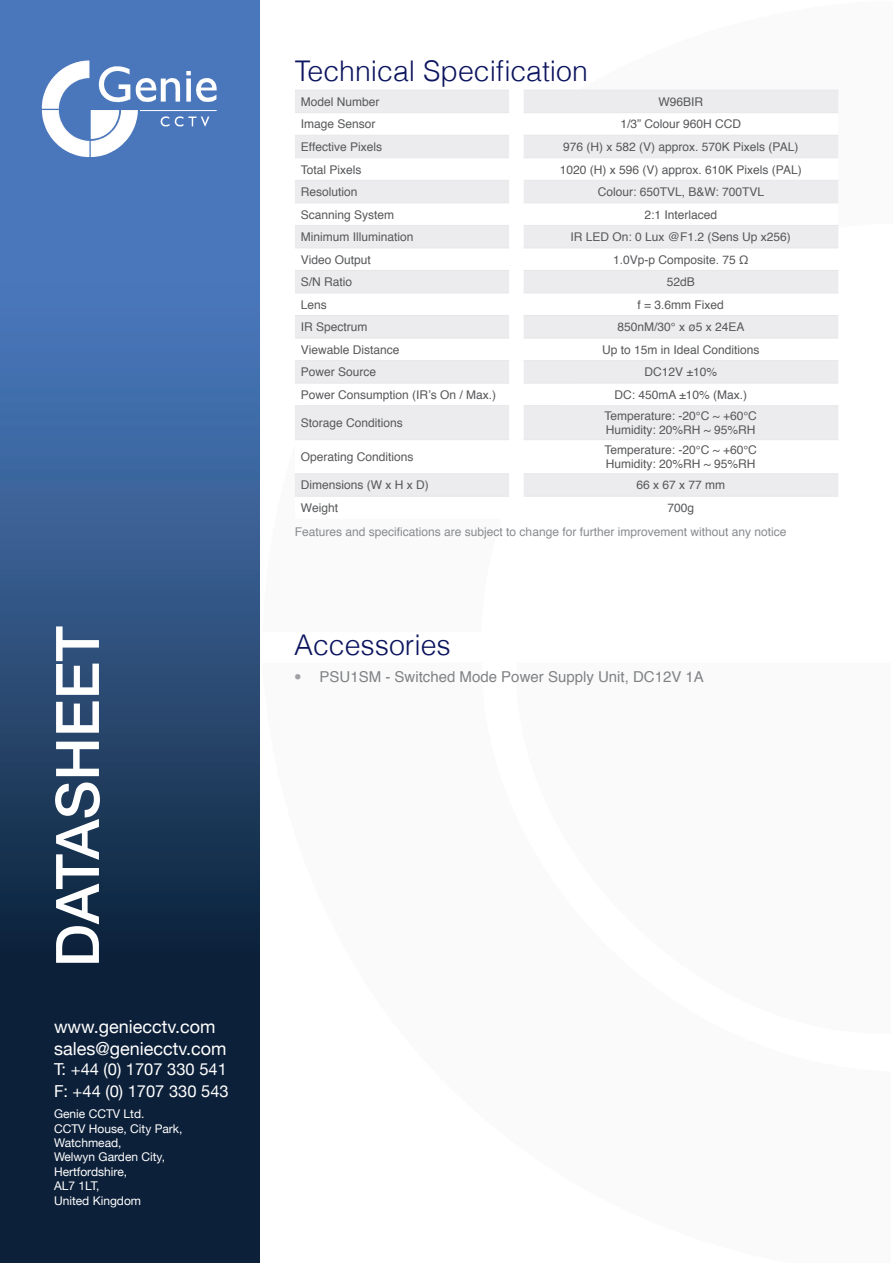
<style>
.page{position:relative;width:893px;height:1263px;background:#fff}
.page>*{position:absolute;margin:0;border:0;box-sizing:border-box;transform-origin:0 0}
.t1{font:500 60px "Helvetica Neue";color:#fff}
.Sub_Headers{font:300 28.5px "Helvetica";color:#0b145e}
.t2{font:18px/21.6px "Helvetica Neue";color:#fff}
.t3{font:16.5px/21.6px "Helvetica Neue";color:#fff}
.t4{font:15px "Helvetica";color:#808285}
.Tech_Spec_Text_CENTR{font:12px "Helvetica";color:#57585a}
.Tech_Spec_Text_LEFT{font:12px "Helvetica";color:#57585a}
.t5{font:12px/14.4px "Helvetica Neue";color:#fff}
.t6{font:12px "Helvetica";color:#888c8f}
.s1{font-family:"Helvetica Neue";color:#a0a1a5}
</style>
<div class="page">
<svg style="left:0;top:0;width:260px;height:1263px;background:#2e4f7c"></svg>
<img style="left:42px;top:60px;width:73px;height:49px">
<div style="left:295px;top:91px;width:543px;height:21px;background:#ececee"></div>
<svg style="left:295px;top:136px;width:543px;height:360px;fill:#ececee"></svg>
<hr style="left:295px;top:90px;width:214px;height:1px;background:#e6e7e9">
<hr style="left:523px;top:90px;width:315px;height:1px;background:#e6e7e9">
<hr style="left:295px;top:112px;width:214px;height:1px;background:#e6e7e9">
<hr style="left:523px;top:112px;width:315px;height:1px;background:#e6e7e9">
<hr style="left:295px;top:135px;width:214px;height:1px;background:#e6e7e9">
<hr style="left:523px;top:135px;width:315px;height:1px;background:#e6e7e9">
<hr style="left:295px;top:157px;width:214px;height:1px;background:#e6e7e9">
<hr style="left:523px;top:157px;width:315px;height:1px;background:#e6e7e9">
<hr style="left:295px;top:180px;width:214px;height:1px;background:#e6e7e9">
<hr style="left:523px;top:180px;width:315px;height:1px;background:#e6e7e9">
<hr style="left:295px;top:203px;width:214px;height:1px;background:#e6e7e9">
<hr style="left:523px;top:203px;width:315px;height:1px;background:#e6e7e9">
<hr style="left:295px;top:225px;width:214px;height:1px;background:#e6e7e9">
<hr style="left:523px;top:225px;width:315px;height:1px;background:#e6e7e9">
<hr style="left:295px;top:248px;width:214px;height:1px;background:#e6e7e9">
<hr style="left:523px;top:248px;width:315px;height:1px;background:#e6e7e9">
<hr style="left:295px;top:270px;width:214px;height:1px;background:#e6e7e9">
<hr style="left:523px;top:270px;width:315px;height:1px;background:#e6e7e9">
<hr style="left:295px;top:293px;width:214px;height:1px;background:#e6e7e9">
<hr style="left:523px;top:293px;width:315px;height:1px;background:#e6e7e9">
<hr style="left:295px;top:315px;width:214px;height:1px;background:#e6e7e9">
<hr style="left:523px;top:315px;width:315px;height:1px;background:#e6e7e9">
<hr style="left:295px;top:338px;width:214px;height:1px;background:#e6e7e9">
<hr style="left:523px;top:338px;width:315px;height:1px;background:#e6e7e9">
<hr style="left:295px;top:360px;width:214px;height:1px;background:#e6e7e9">
<hr style="left:523px;top:360px;width:315px;height:1px;background:#e6e7e9">
<hr style="left:295px;top:383px;width:214px;height:1px;background:#e6e7e9">
<hr style="left:523px;top:383px;width:315px;height:1px;background:#e6e7e9">
<hr style="left:295px;top:405px;width:214px;height:1px;background:#e6e7e9">
<hr style="left:523px;top:405px;width:315px;height:1px;background:#e6e7e9">
<hr style="left:295px;top:439px;width:214px;height:1px;background:#e6e7e9">
<hr style="left:523px;top:439px;width:315px;height:1px;background:#e6e7e9">
<hr style="left:295px;top:473px;width:214px;height:1px;background:#e6e7e9">
<hr style="left:523px;top:473px;width:315px;height:1px;background:#e6e7e9">
<hr style="left:295px;top:496px;width:214px;height:1px;background:#e6e7e9">
<hr style="left:523px;top:496px;width:315px;height:1px;background:#e6e7e9">
<svg style="left:509px;top:90px;width:15px;height:407px"></svg>
<p class="t1" style="left:29px;top:967px;width:343px;rotate:-90deg">DATASHEET</p>
<h3 class="t2" style="left:54px;top:1015px;width:174px">www.geniecctv.com sales@geniecctv.com</h3>
<h3 class="t3" style="left:54px;top:1057px;width:176px">T: +44 (0) 1707 330 541<br>F: +44 (0) 1707 330 543</h3>
<p class="t5" style="left:54px;top:1106px;width:130px">Genie CCTV Ltd.<br>CCTV House, City Park,<br>Watchmead,<br>Welwyn Garden City,<br>Hertfordshire,<br>AL7 1LT,<br>United Kingdom</p>
<p class="Sub_Headers" style="left:295px;top:48px;width:295px">Technical Specification</p>
<p class="Tech_Spec_Text_LEFT" style="left:301px;top:92px;width:80px">Model Number</p>
<p class="Tech_Spec_Text_CENTR" style="left:658px;top:92px;width:46px">W96BIR</p>
<p class="Tech_Spec_Text_LEFT" style="left:301px;top:115px;width:76px">Image Sensor</p>
<p class="Tech_Spec_Text_CENTR" style="left:620px;top:115px;width:122px">1/3” Colour 960H CCD</p>
<p class="Tech_Spec_Text_LEFT" style="left:301px;top:138px;width:83px">Effective Pixels</p>
<p class="Tech_Spec_Text_CENTR" style="left:563px;top:138px;width:237px">976 (H) x 582 (V) approx. 570K Pixels (PAL)</p>
<p class="Tech_Spec_Text_LEFT" style="left:301px;top:160px;width:62px">Total Pixels</p>
<p class="Tech_Spec_Text_CENTR" style="left:560px;top:160px;width:243px">1020 (H) x 596 (V) approx. 610K Pixels (PAL)</p>
<p class="Tech_Spec_Text_LEFT" style="left:301px;top:183px;width:58px">Resolution</p>
<p class="Tech_Spec_Text_CENTR" style="left:598px;top:183px;width:168px">Colour: 650TVL, B&amp;W: 700TVL</p>
<p class="Tech_Spec_Text_LEFT" style="left:301px;top:205px;width:95px">Scanning System</p>
<p class="Tech_Spec_Text_CENTR" style="left:644px;top:205px;width:74px">2:1 Interlaced</p>
<p class="Tech_Spec_Text_LEFT" style="left:301px;top:228px;width:114px">Minimum Illumination</p>
<p class="Tech_Spec_Text_CENTR" style="left:571px;top:228px;width:222px">IR LED On: 0 Lux @F1.2 (Sens Up x256)</p>
<p class="Tech_Spec_Text_LEFT" style="left:301px;top:250px;width:71px">Video Output</p>
<p class="Tech_Spec_Text_CENTR" style="left:613px;top:250px;width:137px">1.0Vp-p Composite. 75 Ω</p>
<p class="Tech_Spec_Text_LEFT" style="left:301px;top:273px;width:53px">S/N Ratio</p>
<p class="Tech_Spec_Text_CENTR" style="left:667px;top:273px;width:30px">52dB</p>
<p class="Tech_Spec_Text_LEFT" style="left:301px;top:295px;width:28px">Lens</p>
<p class="Tech_Spec_Text_CENTR" style="left:637px;top:295px;width:88px">f = 3.6mm Fixed</p>
<p class="Tech_Spec_Text_LEFT" style="left:301px;top:318px;width:68px">IR Spectrum</p>
<p class="Tech_Spec_Text_CENTR" style="left:618px;top:318px;width:128px">850nM/30° x ø5 x 24EA</p>
<p class="Tech_Spec_Text_LEFT" style="left:301px;top:340px;width:100px">Viewable Distance</p>
<p class="Tech_Spec_Text_CENTR" style="left:602px;top:340px;width:159px">Up to 15m in Ideal Conditions</p>
<p class="Tech_Spec_Text_LEFT" style="left:301px;top:363px;width:77px">Power Source</p>
<p class="Tech_Spec_Text_CENTR" style="left:644px;top:363px;width:74px">DC12V ±10%</p>
<p class="Tech_Spec_Text_LEFT" style="left:301px;top:385px;width:197px">Power Consumption (IR’s On / Max.)</p>
<p class="Tech_Spec_Text_CENTR" style="left:614px;top:385px;width:134px">DC: 450mA ±10% (Max.)</p>
<p class="Tech_Spec_Text_LEFT" style="left:301px;top:414px;width:104px">Storage Conditions</p>
<p class="Tech_Spec_Text_CENTR" style="left:605px;top:406px;width:154px">Temperature: -20°C ~ +60°C</p>
<p class="Tech_Spec_Text_CENTR" style="left:606px;top:421px;width:151px">Humidity: 20%RH ~ 95%RH</p>
<p class="Tech_Spec_Text_LEFT" style="left:301px;top:448px;width:114px">Operating Conditions</p>
<p class="Tech_Spec_Text_CENTR" style="left:605px;top:440px;width:154px">Temperature: -20°C ~ +60°C</p>
<p class="Tech_Spec_Text_CENTR" style="left:606px;top:455px;width:151px">Humidity: 20%RH ~ 95%RH</p>
<p class="Tech_Spec_Text_LEFT" style="left:301px;top:476px;width:130px">Dimensions (W x H x D)</p>
<p class="Tech_Spec_Text_CENTR" style="left:636px;top:476px;width:90px">66 x 67 x 77 mm</p>
<p class="Tech_Spec_Text_LEFT" style="left:301px;top:499px;width:39px">Weight</p>
<p class="Tech_Spec_Text_CENTR" style="left:667px;top:499px;width:28px">700g</p>
<p class="t6" style="left:295px;top:522px;width:493px">Features and specifications are subject to change for further improvement without any notice</p>
<p class="Sub_Headers" style="left:294px;top:622px;width:158px">Accessories</p>
<p class="t4" style="left:294px;top:665px;width:411px"><span class="s1">•</span> PSU1SM - Switched Mode Power Supply Unit, DC12V 1A</p>
</div>
